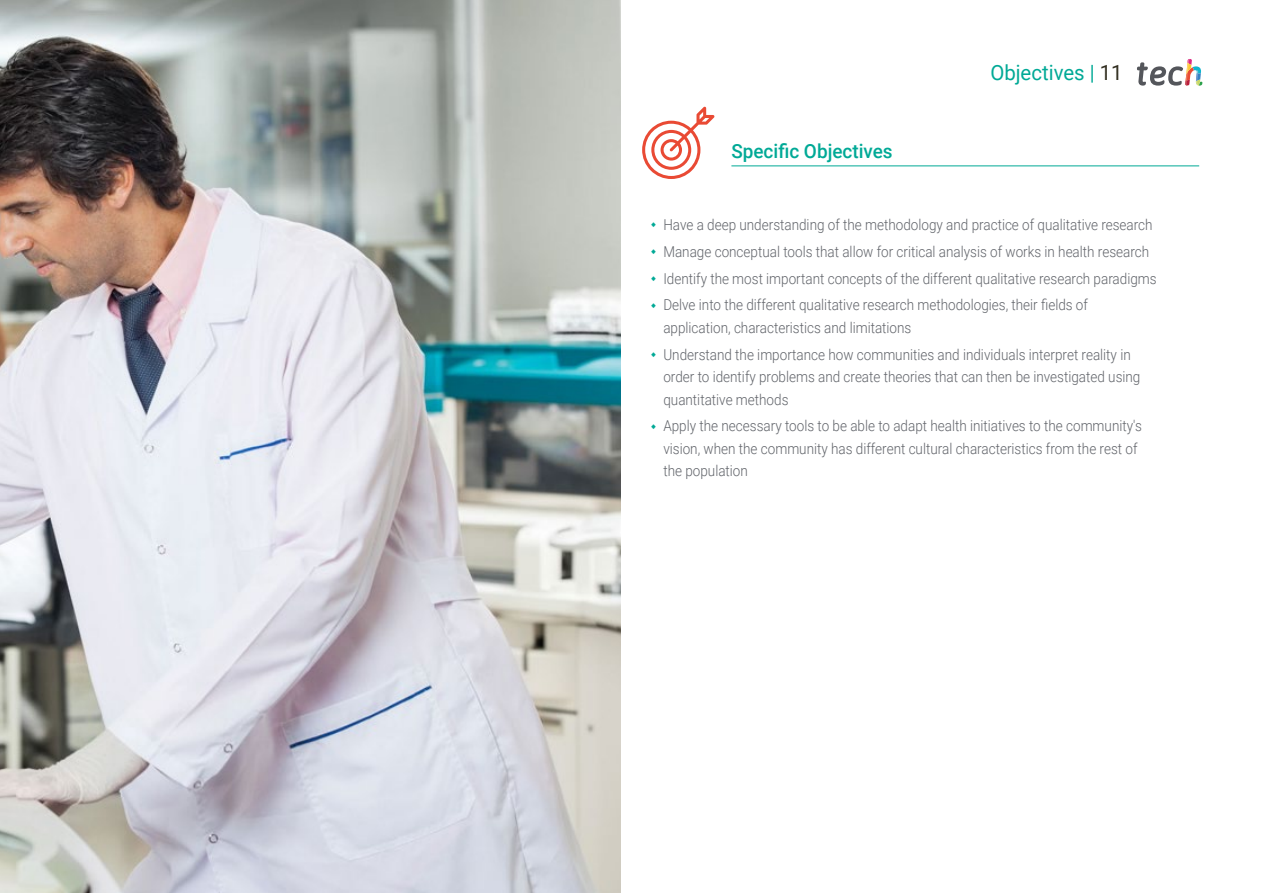
<style>
.page{position:relative;width:1263px;height:893px;background:#fff}
.page>*{position:absolute;margin:0;border:0;box-sizing:border-box;transform-origin:0 0}
.t1{font:21px "Roboto";color:#00a996}
.t2{font:500 19.5px "Roboto";color:#00a996}
.t3{font:300 15px/26.7px "Roboto";color:#61646a;scale:.9 1}
.s1{color:#312e20}
</style>
<div class="page">
<svg style="left:642px;top:107px;width:72px;height:72px"></svg>
<hr style="left:731px;top:166px;width:468px;height:1px;background:#00a996">
<svg style="left:1137px;top:59px;width:65px;height:27px"></svg>
<img style="left:0;top:0;width:621px;height:893px">
<h2 class="t2" style="left:731px;top:137px;width:163px">Specific Objectives</h2>
<h1 class="t1" style="left:990px;top:57px;width:134px">Objectives | <span class="s1">11</span></h1>
<p class="t3" style="left:663px;top:211px;width:550px">Have a deep understanding of the methodology and practice of qualitative research Manage conceptual tools that allow for critical analysis of works in health research Identify the most important concepts of the different qualitative research paradigms Delve into the different qualitative research methodologies, their fields of</p>
<p class="t3" style="left:663px;top:314px;width:521px">application, characteristics and limitations<br>Understand the importance how communities and individuals interpret reality in</p>
<p class="t3" style="left:663px;top:365px;width:531px;line-height:22.5px">order to identify problems and create theories that can then be investigated using quantitative methods</p>
<p class="t3" style="left:663px;top:414px;width:533px;line-height:22.5px">Apply the necessary tools to be able to adapt health initiatives to the community's vision, when the community has different cultural characteristics from the rest of the population</p>
</div>
